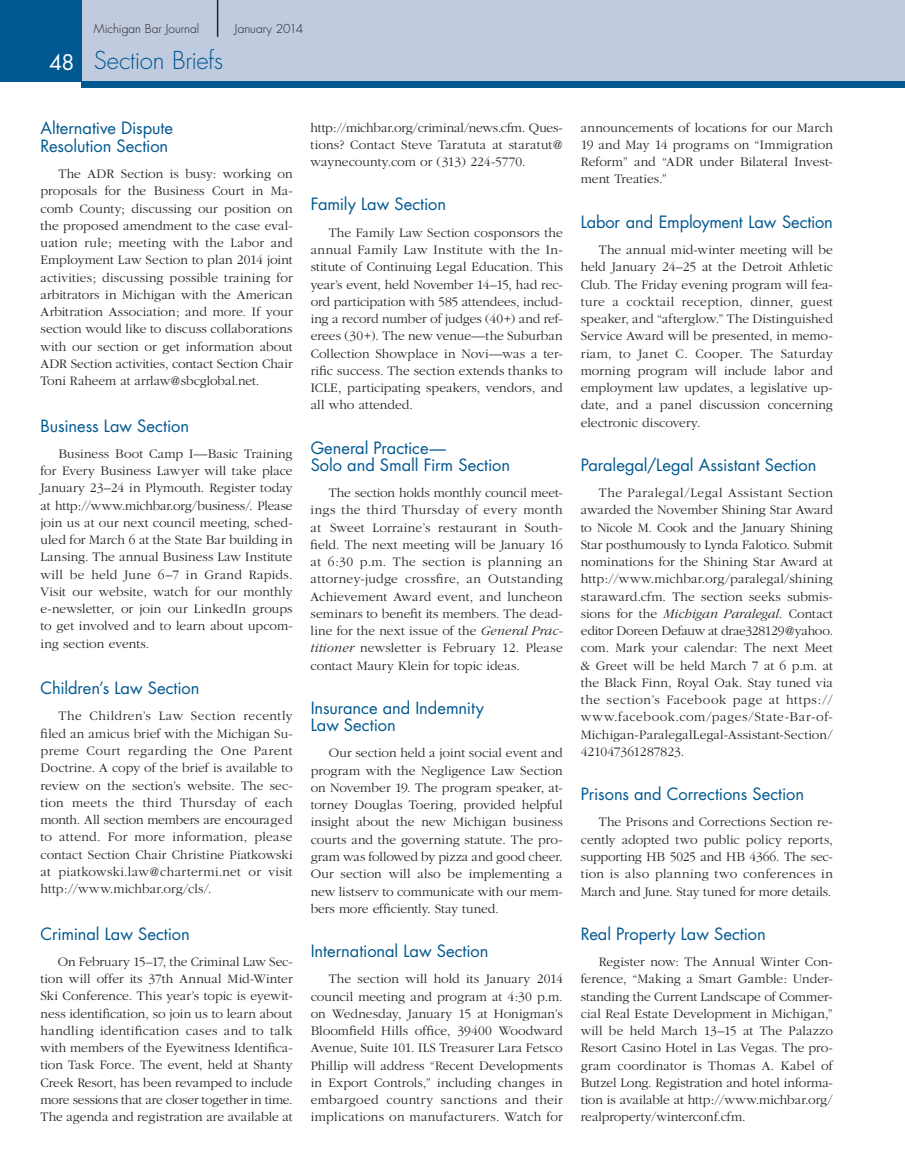
<style>
.page{position:relative;width:905px;height:1175px;background:#fff}
.page>*{position:absolute;margin:0;border:0;box-sizing:border-box;transform-origin:0 0}
.t1{font:300 24px "Futura";letter-spacing:-.01em;color:#005890}
.t2{font:16.5px/17.2px "Futura";letter-spacing:-.005em;color:#005890}
.t3{font:300 13.5px/17.2px "Garamond";letter-spacing:.005em;color:#231f20;text-align:justify}
.t4{font:300 12px "Futura";color:#231f20}
.s1{font-weight:400;font-size:21px;color:#fff}
.s2{font-size:12.75px}
.s3{font-style:italic}
</style>
<div class="page">
<div style="left:82px;top:0;width:822px;height:82px;background:#c0cbdf"></div>
<div style="left:82px;top:82px;width:822px;height:6px;background:#005890"></div>
<div style="left:0;top:0;width:82px;height:82px;background:#005890"></div>
<hr style="left:217px;top:0;width:1px;height:37px;background:#231f20">
<p class="t4" style="left:94px;top:21px;width:107px">Michigan Bar Journal</p>
<p class="t4" style="left:235px;top:21px;width:70px">January 2014</p>
<h1 class="t1" style="left:49px;top:45px;width:175px"><span class="s1">48</span> Section Briefs</h1>
<p class="t2" style="left:40px;top:119px;width:134px">Alternative Dispute<br>Resolution Section</p>
<p class="t3" style="left:41px;top:165px;width:254px;text-indent:18px">The ADR Section is busy: working on proposals for the Business Court in Ma&shy;comb County; discussing our position on the proposed amendment to the case eval&shy;uation rule; meeting with the Labor and Employment Law Section to plan 2014 joint activities; discussing possible training for arbitrators in Michigan with the American Arbitration Association; and more. If your section would like to discuss collaborations with our section or get information about ADR Section activities, contact Section Chair Toni Raheem at arrlaw@sbcglobal.net.</p>
<p class="t2" style="left:40px;top:416px;width:150px">Business Law Section</p>
<p class="t3" style="left:41px;top:445px;width:254px;text-indent:18px">Business Boot Camp I—Basic Training for Every Business Lawyer will take place January 23–24 in Plymouth. Register today at http://www.michbar.org/business/. Please join us at our next council meeting, sched&shy;uled for March 6 at the State Bar building in Lansing. The annual Business Law Institute will be held June 6–7 in Grand Rapids.<br>Visit our website, watch for our monthly e-newsletter, or join our LinkedIn groups to get involved and to learn about upcom&shy;ing section events.</p>
<p class="t2" style="left:40px;top:679px;width:160px">Children’s Law Section</p>
<p class="t3" style="left:41px;top:708px;width:254px;text-indent:18px">The Children’s Law Section recently filed an amicus brief with the Michigan Su&shy;preme Court regarding the One Parent Doctrine. A copy of the brief is available to review on the section’s website. The sec&shy;tion meets the third Thursday of each month. All section members are encouraged to attend. For more information, please contact Section Chair Christine Piatkowski at piatkowski.law@chartermi.net or visit http://www.michbar.org/cls/.</p>
<p class="t2" style="left:40px;top:924px;width:151px">Criminal Law Section</p>
<p class="t3" style="left:40px;top:953px;width:254px;text-indent:17px">On February 15<span class="s2">–</span>17, the Criminal Law Sec&shy;tion will offer its 37th Annual Mid-Winter Ski Conference. This year’s topic is eyewit&shy;ness identification, so join us to learn about handling identification cases and to talk with members of the Eyewitness Identifica&shy;tion Task Force. The event, held at Shanty Creek Resort, has been revamped to include more sessions that are closer together in time.<br>The agenda and registration are available at</p>
<p class="t3" style="left:310px;top:119px;width:254px">http://michbar.org/criminal/news.cfm. Ques&shy;tions? Contact Steve Taratuta at staratut@ waynecounty.com or (313) 224-5770.</p>
<p class="t2" style="left:310px;top:195px;width:137px">Family Law Section</p>
<p class="t3" style="left:311px;top:224px;width:254px;text-indent:18px">The Family Law Section cosponsors the annual Family Law Institute with the In&shy;stitute of Continuing Legal Education. This year’s event, held November 14–15, had rec&shy;ord participation with 585 attendees, includ&shy;ing a record number of judges (40+) and ref&shy;erees (30+). The new venue—the Suburban Collection Showplace in Novi—was a ter&shy;rific success. The section extends thanks to ICLE, participating speakers, vendors, and all who attended.</p>
<p class="t2" style="left:310px;top:438px;width:201px">General Practice—<br>Solo and Small Firm Section</p>
<p class="t3" style="left:310px;top:484px;width:254px;text-indent:18px">The section holds monthly council meet&shy;ings the third Thursday of every month at Sweet Lorraine’s restaurant in South&shy;field. The next meeting will be January 16 at 6:30 p.m. The section is planning an attorney-judge crossfire, an Outstanding Achievement Award event, and luncheon seminars to benefit its members. The dead&shy;line for the next issue of the <span class="s3">General Prac&shy;titioner</span> newsletter is February 12. Please contact Maury Klein for topic ideas.</p>
<p class="t2" style="left:310px;top:699px;width:175px">Insurance and Indemnity<br>Law Section</p>
<p class="t3" style="left:311px;top:745px;width:254px;text-indent:18px">Our section held a joint social event and program with the Negligence Law Section on November 19. The program speaker, at&shy;torney Douglas Toering, provided helpful insight about the new Michigan business courts and the governing statute. The pro&shy;gram was followed by pizza and good cheer.<br>Our section will also be implementing a new listserv to communicate with our mem&shy;bers more efficiently. Stay tuned.</p>
<p class="t2" style="left:310px;top:942px;width:179px">International Law Section</p>
<p class="t3" style="left:311px;top:970px;width:254px;text-indent:18px">The section will hold its January 2014 council meeting and program at 4:30 p.m. on Wednesday, January 15 at Honigman’s Bloomfield Hills office, 39400 Woodward Avenue, Suite 101. ILS Treasurer Lara Fetsco Phillip will address “Recent Developments in Export Controls,” including changes in embargoed country sanctions and their implications on manufacturers. Watch for</p>
<p class="t3" style="left:581px;top:119px;width:254px">announcements of locations for our March 19 and May 14 programs on “Immigration Reform” and “ADR under Bilateral Invest&shy;ment Treaties.”</p>
<p class="t2" style="left:580px;top:213px;width:254px">Labor and Employment Law Section</p>
<p class="t3" style="left:581px;top:241px;width:254px;text-indent:18px">The annual mid-winter meeting will be held January 24–25 at the Detroit Athletic Club. The Friday evening program will fea&shy;ture a cocktail reception, dinner, guest speaker, and “afterglow.” The Distinguished Service Award will be presented, in memo&shy;riam, to Janet C. Cooper. The Saturday morning program will include labor and employment law updates, a legislative up&shy;date, and a panel discussion concerning electronic discovery.</p>
<p class="t2" style="left:580px;top:456px;width:237px">Paralegal/Legal Assistant Section</p>
<p class="t3" style="left:581px;top:484px;width:254px;text-indent:18px">The Paralegal/Legal Assistant Section awarded the November Shining Star Award to Nicole M. Cook and the January Shining Star posthumously to Lynda Falotico. Submit nominations for the Shining Star Award at http://www.michbar.org/paralegal/shining staraward.cfm. The section seeks submis&shy;sions for the <span class="s3">Michigan Paralegal</span>. Contact editor Doreen Defauw at drae328129@yahoo. com. Mark your calendar: The next Meet &amp; Greet will be held March 7 at 6 p.m. at the Black Finn, Royal Oak. Stay tuned via the section’s Facebook page at https:// www.facebook.com/pages/State-Bar-of-Michigan-ParalegalLegal-Assistant-Section/ 421047361287823.</p>
<p class="t2" style="left:580px;top:785px;width:225px">Prisons and Corrections Section</p>
<p class="t3" style="left:580px;top:814px;width:254px;text-indent:18px">The Prisons and Corrections Section re&shy;cently adopted two public policy reports, supporting HB 5025 and HB 4366. The sec&shy;tion is also planning two conferences in March and June. Stay tuned for more details.</p>
<p class="t2" style="left:580px;top:924px;width:186px">Real Property Law Section</p>
<p class="t3" style="left:580px;top:953px;width:254px;text-indent:18px">Register now: The Annual Winter Con&shy;ference, “Making a Smart Gamble: Under&shy;standing the Current Landscape of Commer&shy;cial Real Estate Development in Michigan,” will be held March 13–15 at The Palazzo Resort Casino Hotel in Las Vegas. The pro&shy;gram coordinator is Thomas A. Kabel of Butzel Long. Registration and hotel informa&shy;tion is available at http://www.michbar.org/ realproperty/winterconf.cfm.</p>
</div>
